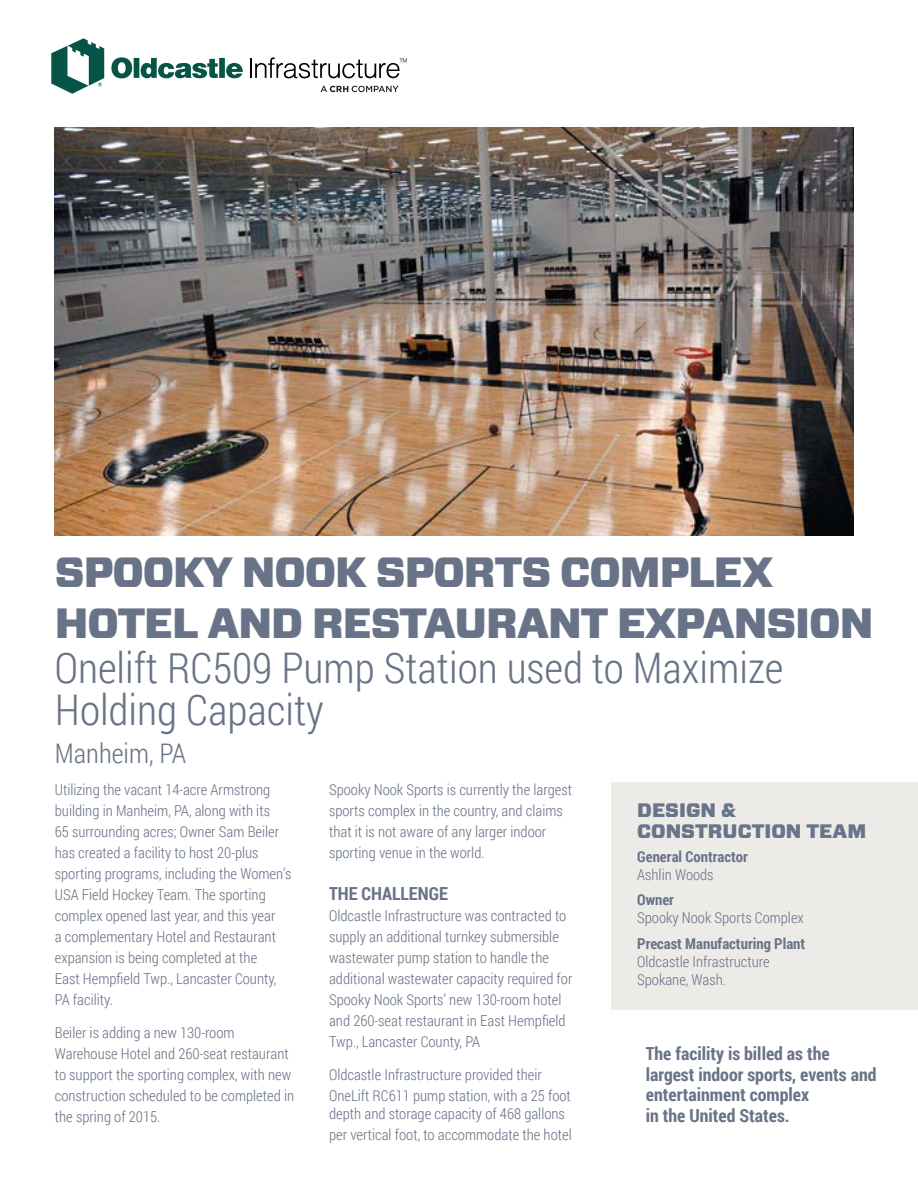
<style>
.page{position:relative;width:918px;height:1188px;background:#fff}
.page>*{position:absolute;margin:0;border:0;box-sizing:border-box;transform-origin:0 0}
.t1{font:300 42.3px/42px "Roboto Condensed";color:#697387}
.t2{font:900 42.3px/50.7px "Forza";letter-spacing:-.025em;color:#697387}
.t3{font:300 27px "Roboto Condensed";color:#697387}
.t4{font:900 19.5px/21px "Forza";color:#687489}
.t5{font:700 18px/20.5px "Roboto Condensed";color:#697387}
.t6{font:300 15px/21px "Roboto Condensed";color:#697387}
.t7{font:300 15px/18px "Roboto Condensed";color:#687489}
.t8{font:700 15px "Roboto Condensed";color:#687489}
.s1{color:#687489}
</style>
<div class="page">
<svg style="left:51px;top:38px;width:192px;height:56px"></svg>
<hr style="left:250px;top:58px;width:2px;height:20px;background:#010101">
<svg style="left:321px;top:86px;width:78px;height:6px"></svg>
<svg style="left:255px;top:57px;width:152px;height:22px"></svg>
<img style="left:55px;top:127px;width:798px;height:409px">
<div style="left:611px;top:782px;width:306px;height:228px;background:#edebe8"></div>
<h1 class="t2" style="left:55px;top:548px;width:820px">SPOOKY NOOK SPORTS COMPLEX<br>HOTEL AND RESTAURANT EXPANSION</h1>
<h1 class="t1" style="left:55px;top:646px;width:730px">Onelift RC509 Pump Station used to Maximize<br>Holding Capacity</h1>
<h2 class="t3" style="left:55px;top:734px;width:133px">Manheim, PA</h2>
<p class="t6" style="left:55px;top:779px;width:238px">Utilizing the vacant 14-acre Armstrong building in Manheim, PA, along with its<br>65 surrounding acres; Owner Sam Beiler has created a facility to host 20-plus sporting programs, including the Women’s USA Field Hockey Team. The sporting complex opened last year, and this year<br>a complementary Hotel and Restaurant expansion is being completed at the<br>East Hempfield Twp., Lancaster County, PA facility.</p>
<p class="t6" style="left:55px;top:1022px;width:241px">Beiler is adding a new 130-room Warehouse Hotel and 260-seat restaurant to support the sporting complex, with new construction scheduled to be completed in the spring of 2015.</p>
<p class="t6" style="left:329px;top:779px;width:244px">Spooky Nook Sports is currently the largest sports complex in the country, and claims that it is not aware of any larger indoor sporting venue in the world.</p>
<p class="t5" style="left:329px;top:883px;width:120px">THE CHALLENGE</p>
<p class="t6" style="left:329px;top:905px;width:245px">Oldcastle <span class="s1">Infrastructure</span> was contracted to supply an additional turnkey submersible wastewater pump station to handle the additional wastewater capacity required for Spooky Nook Sports’ new 130-room hotel and 260-seat restaurant in East Hempfield Twp., Lancaster County, PA</p>
<p class="t6" style="left:329px;top:1064px;width:243px">Oldcastle <span class="s1">Infrastructure</span> provided their<br>OneLift RC611 pump station, with a 25 foot</p>
<p class="t6" style="left:329px;top:1103px;width:244px">depth and storage capacity of 468 gallons per vertical foot, to accommodate the hotel</p>
<h3 class="t4" style="left:637px;top:800px;width:231px">DESIGN &amp;<br>CONSTRUCTION TEAM</h3>
<p class="t8" style="left:637px;top:846px;width:112px">General Contractor</p>
<p class="t7" style="left:637px;top:865px;width:78px">Ashlin Woods</p>
<p class="t8" style="left:637px;top:889px;width:38px">Owner</p>
<p class="t7" style="left:637px;top:909px;width:168px">Spooky Nook Sports Complex</p>
<p class="t8" style="left:637px;top:933px;width:170px">Precast Manufacturing Plant</p>
<p class="t7" style="left:637px;top:952px;width:134px">Oldcastle Infrastructure<br>Spokane, Wash.</p>
<p class="t5" style="left:646px;top:1043px;width:232px">The facility is billed as the largest indoor sports, events and entertainment complex<br>in the United States.</p>
</div>
